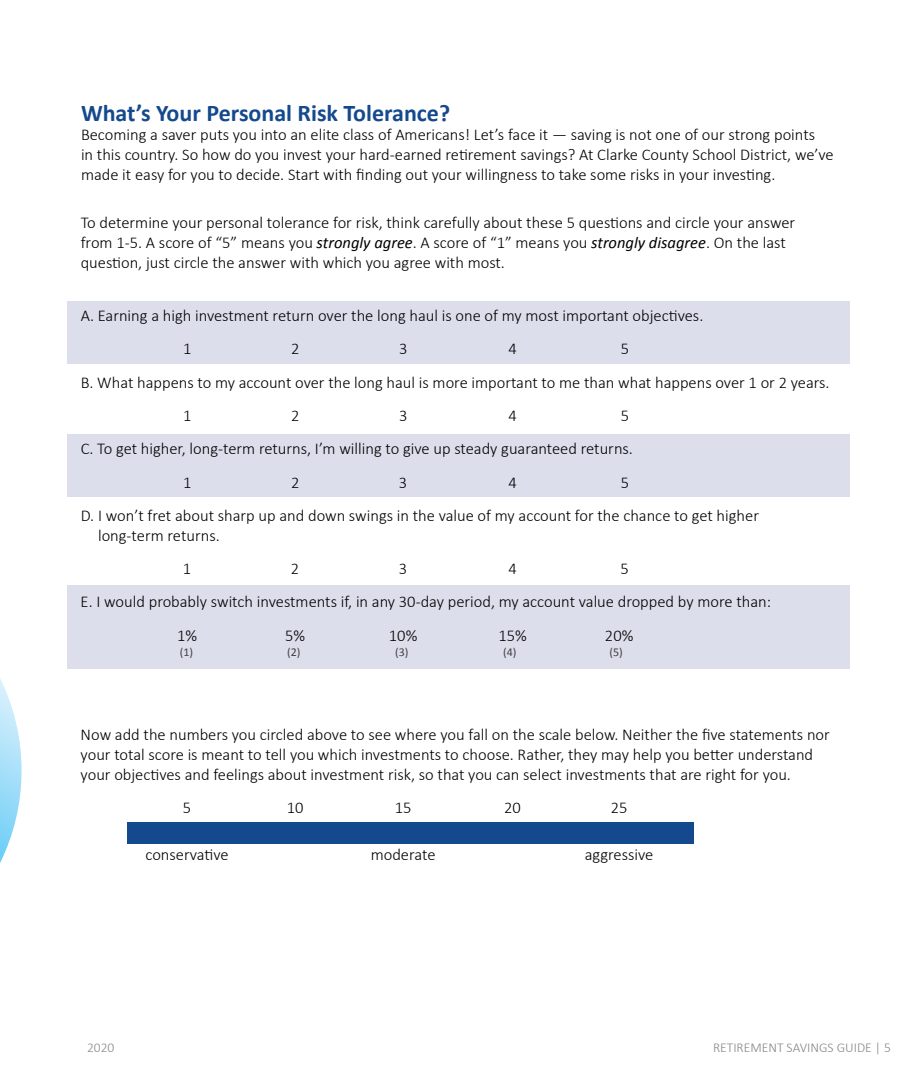
<style>
.page{position:relative;width:918px;height:1080px;background:#fff}
.page>*{position:absolute;margin:0;border:0;box-sizing:border-box;transform-origin:0 0}
.t1{font:700 24px "Calibri";color:#15498d}
.t2{font:300 16.5px/19.8px "Calibri";color:#000}
.t3{font:300 13.5px "Calibri";color:#868686}
.t4{font:12px "Calibri";color:#414042}
.s1{font-weight:400;font-style:italic}
</style>
<div class="page">
<div style="left:68px;top:301px;width:782px;height:63px;background:#dddeeb"></div>
<div style="left:68px;top:435px;width:782px;height:62px;background:#dddeeb"></div>
<div style="left:68px;top:586px;width:782px;height:83px;background:#dddeeb"></div>
<div style="left:127px;top:823px;width:567px;height:21px;background:#15498d"></div>
<svg style="left:0;top:679px;width:22px;height:184px"></svg>
<h1 class="t1" style="left:81px;top:97px;width:371px">What’s Your Personal Risk Tolerance?</h1>
<p class="t2" style="left:81px;top:125px;width:754px">Becoming a saver puts you into an elite class of Americans! Let’s face it — saving is not one of our strong points<br>in this country. So how do you invest your hard-earned retirement savings? At Clarke County School District, we’ve made it easy for you to decide. Start with finding out your willingness to take some risks in your investing.</p>
<p class="t2" style="left:81px;top:213px;width:716px">To determine your personal tolerance for risk, think carefully about these 5 questions and circle your answer from 1-5. A score of “5” means you <span class="s1">strongly agree</span>. A score of “1” means you <span class="s1">strongly disagree</span>. On the last question, just circle the answer with which you agree with most.</p>
<p class="t2" style="left:183px;top:299px;width:522px;line-height:33.3px;text-indent:-102px">A. Earning a high investment return over the long haul is one of my most important objectives.<br>1</p>
<p class="t2" style="left:291px;top:339px;width:10px">2</p>
<p class="t2" style="left:399px;top:339px;width:10px">3</p>
<p class="t2" style="left:509px;top:339px;width:10px">4</p>
<p class="t2" style="left:621px;top:339px;width:10px">5</p>
<p class="t2" style="left:81px;top:372px;width:750px">B. What happens to my account over the long haul is more important to me than what happens over 1 or 2 years.</p>
<p class="t2" style="left:183px;top:405px;width:10px">1</p>
<p class="t2" style="left:291px;top:405px;width:10px">2</p>
<p class="t2" style="left:399px;top:405px;width:10px">3</p>
<p class="t2" style="left:509px;top:405px;width:10px">4</p>
<p class="t2" style="left:621px;top:405px;width:10px">5</p>
<p class="t2" style="left:81px;top:439px;width:554px">C. To get higher, long-term returns, I’m willing to give up steady guaranteed returns.</p>
<p class="t2" style="left:183px;top:472px;width:10px">1</p>
<p class="t2" style="left:291px;top:472px;width:10px">2</p>
<p class="t2" style="left:399px;top:472px;width:10px">3</p>
<p class="t2" style="left:508px;top:472px;width:10px">4</p>
<p class="t2" style="left:81px;top:465px;width:680px;line-height:33.3px;text-indent:540px">5<br>D. I won’t fret about sharp up and down swings in the value of my account for the chance to get higher</p>
<p class="t2" style="left:183px;top:518px;width:38px;line-height:33.3px;text-indent:-85px">long-term returns.<br>1</p>
<p class="t2" style="left:291px;top:558px;width:10px">2</p>
<p class="t2" style="left:399px;top:558px;width:10px">3</p>
<p class="t2" style="left:508px;top:558px;width:10px">4</p>
<p class="t2" style="left:621px;top:558px;width:10px">5</p>
<p class="t2" style="left:81px;top:592px;width:692px">E. I would probably switch investments if, in any 30-day period, my account value dropped by more than:</p>
<p class="t2" style="left:177px;top:625px;width:22px">1%</p>
<p class="t2" style="left:285px;top:625px;width:22px">5%</p>
<p class="t2" style="left:389px;top:625px;width:30px">10%</p>
<p class="t2" style="left:498px;top:625px;width:30px">15%</p>
<p class="t2" style="left:605px;top:625px;width:30px">20%</p>
<p class="t4" style="left:180px;top:644px;width:15px">(1)</p>
<p class="t4" style="left:287px;top:644px;width:15px">(2)</p>
<p class="t4" style="left:395px;top:644px;width:15px">(3)</p>
<p class="t4" style="left:503px;top:644px;width:15px">(4)</p>
<p class="t4" style="left:610px;top:644px;width:15px">(5)</p>
<p class="t2" style="left:81px;top:725px;width:751px">Now add the numbers you circled above to see where you fall on the scale below. Neither the five statements nor your total score is meant to tell you which investments to choose. Rather, they may help you better understand your objectives and feelings about investment risk, so that you can select investments that are right for you.</p>
<p class="t2" style="left:183px;top:798px;width:10px">5</p>
<p class="t2" style="left:287px;top:798px;width:18px">10</p>
<p class="t2" style="left:395px;top:798px;width:18px">15</p>
<p class="t2" style="left:504px;top:798px;width:18px">20</p>
<p class="t2" style="left:611px;top:798px;width:18px">25</p>
<p class="t2" style="left:146px;top:845px;width:85px">conservative</p>
<p class="t2" style="left:371px;top:845px;width:66px">moderate</p>
<p class="t2" style="left:585px;top:845px;width:70px">aggressive</p>
<p class="t3" style="left:87px;top:1039px;width:29px">2020</p>
<p class="t3" style="left:713px;top:1039px;width:179px">RETIREMENT SAVINGS GUIDE | 5</p>
</div>
